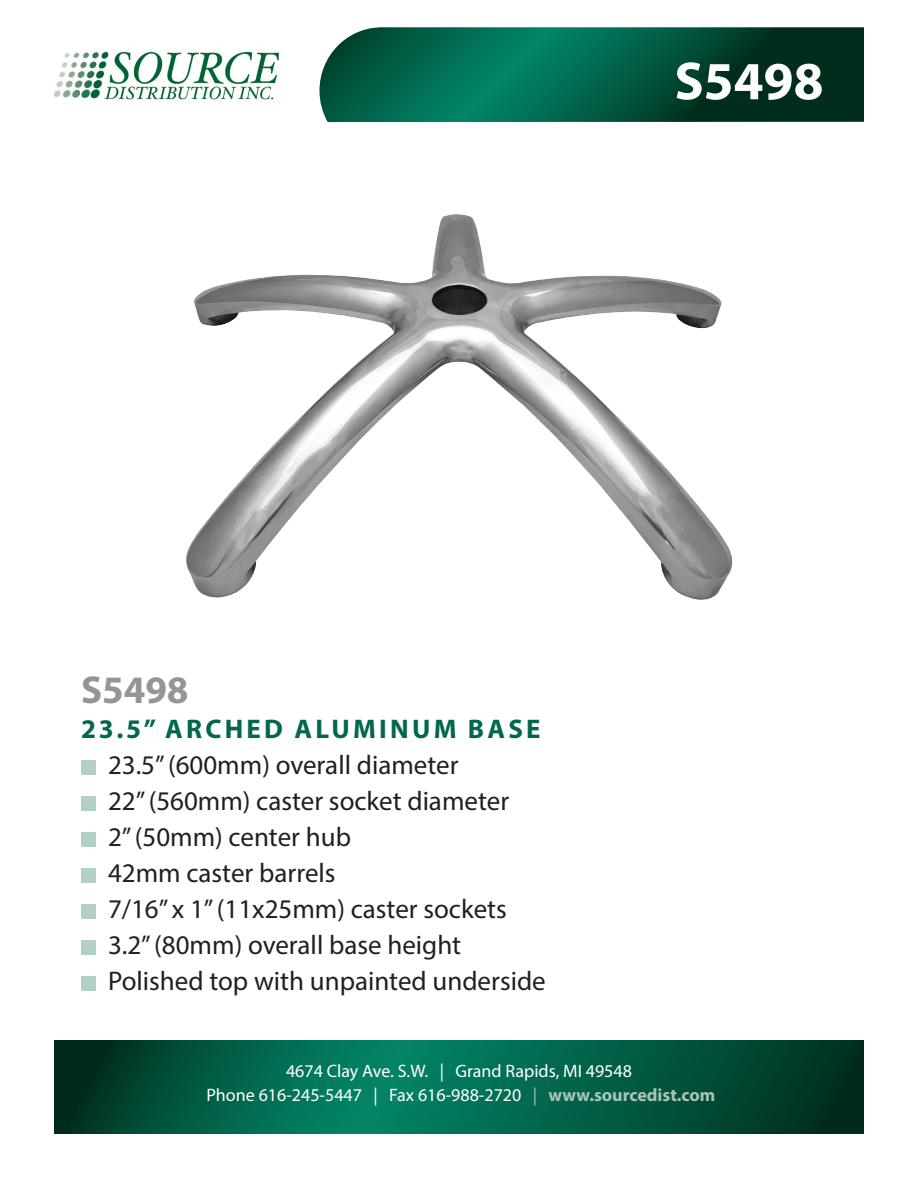
<style>
.page{position:relative;width:918px;height:1188px;background:#fff}
.page>*{position:absolute;margin:0;border:0;box-sizing:border-box;transform-origin:0 0}
.t1{font:700 54px "Myriad Pro";color:#fff}
.t2{font:700 39px "Myriad Pro";color:#939598}
.t3{font:27px "Myriad Pro";color:#231f20}
.t4{font:700 27px "Myriad Pro";letter-spacing:.12em;color:#01674d}
.t5{font:18px "Myriad Pro";color:#fff}
.s1{color:#a8c5ba}
.s2{font-weight:700;color:#a8c5ba}
</style>
<div class="page">
<svg style="left:54px;top:1041px;width:810px;height:93px;background:#005a42"></svg>
<svg style="left:320px;top:27px;width:544px;height:95px;background:#065942"></svg>
<img style="left:54px;top:51px;width:225px;height:49px">
<div style="left:81px;top:761px;width:14px;height:14px;background:#b2d0c4"></div>
<div style="left:81px;top:797px;width:14px;height:14px;background:#b2d0c4"></div>
<div style="left:81px;top:833px;width:14px;height:14px;background:#b2d0c4"></div>
<div style="left:81px;top:869px;width:14px;height:14px;background:#b2d0c4"></div>
<div style="left:81px;top:905px;width:14px;height:14px;background:#b2d0c4"></div>
<div style="left:81px;top:941px;width:14px;height:14px;background:#b2d0c4"></div>
<div style="left:81px;top:977px;width:14px;height:14px;background:#b2d0c4"></div>
<img style="left:186px;top:214px;width:547px;height:386px">
<p class="t1" style="left:674px;top:46px;width:151px">S5498</p>
<p class="t2" style="left:81px;top:664px;width:109px">S5498</p>
<p class="t4" style="left:81px;top:711px;width:461px">23.5” ARCHED ALUMINUM BASE</p>
<p class="t3" style="left:108px;top:748px;width:352px">23.5” (600mm) overall diameter</p>
<p class="t3" style="left:108px;top:784px;width:403px">22” (560mm) caster socket diameter</p>
<p class="t3" style="left:108px;top:820px;width:245px">2” (50mm) center hub</p>
<p class="t3" style="left:108px;top:856px;width:229px">42mm caster barrels</p>
<p class="t3" style="left:108px;top:892px;width:400px">7/16” x 1” (11x25mm) caster sockets</p>
<p class="t3" style="left:108px;top:928px;width:355px">3.2” (80mm) overall base height</p>
<p class="t3" style="left:108px;top:964px;width:439px">Polished top with unpainted underside</p>
<p class="t5" style="left:286px;top:1059px;width:347px">4674 Clay Ave. S.W. | Grand Rapids, MI 49548</p>
<p class="t5" style="left:206px;top:1083px;width:510px">Phone 616-245-5447 | Fax 616-988-2720 <span class="s1">|</span> <span class="s2">www.sourcedist.com</span></p>
</div>
